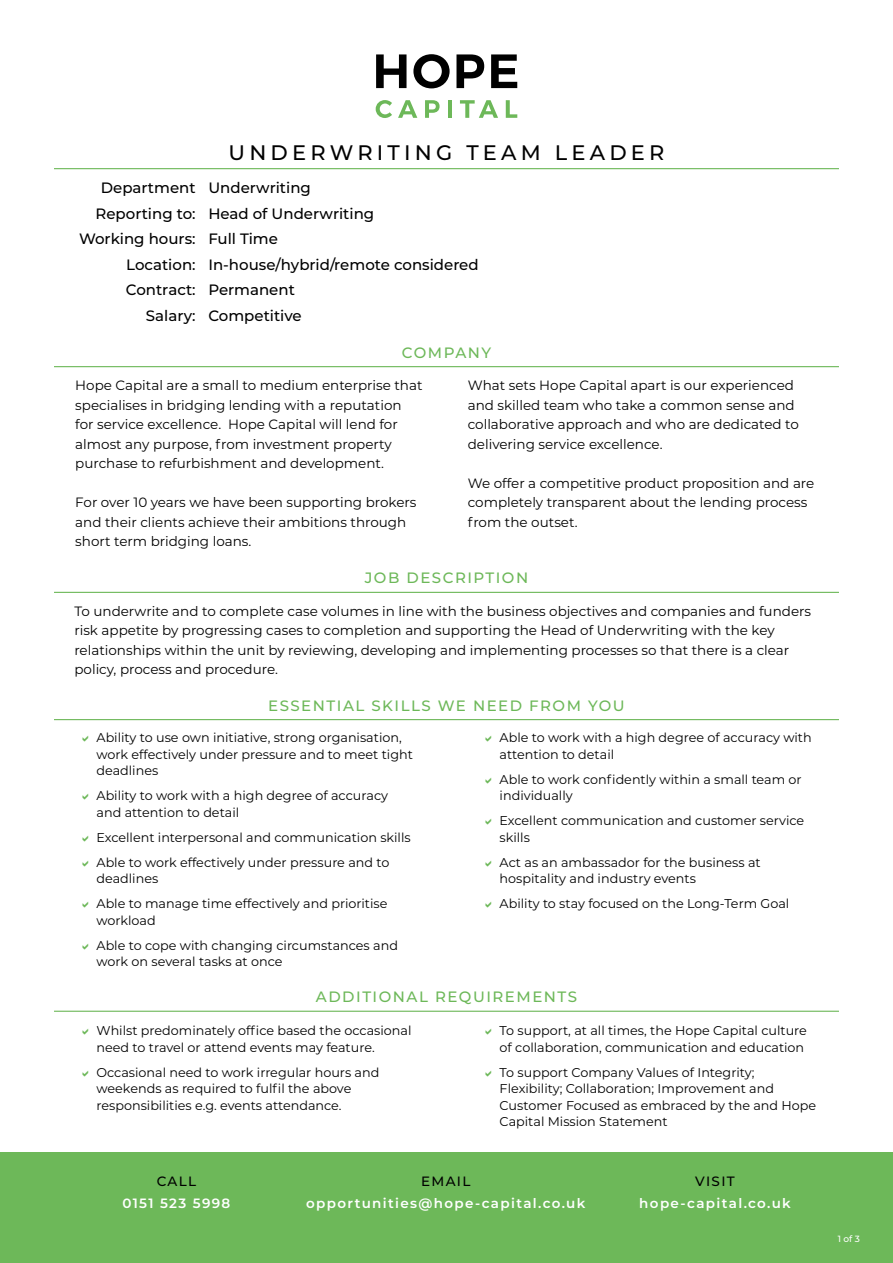
<style>
.page{position:relative;width:893px;height:1263px;background:#fff}
.page>*{position:absolute;margin:0;border:0;box-sizing:border-box;transform-origin:0 0}
.t1{font:500 21px "Montserrat";letter-spacing:.2em;color:#000}
.t2{font:500 15px/25.5px "Montserrat";color:#000}
.t3{font:500 15px "Montserrat";letter-spacing:.1em;color:#6db859}
.t4{font:13.5px/19.5px "Montserrat";color:#000}
.t5{font:600 13.5px "Montserrat";letter-spacing:.1em;color:#fff}
.t6{font:500 13.5px "Montserrat";letter-spacing:.1em;color:#000}
.t7{font:12.75px/16.5px "Montserrat";color:#000}
.t8{font:500 9px "Montserrat";color:#fff}
</style>
<div class="page">
<div style="left:0;top:1152px;width:893px;height:111px;background:#6db859"></div>
<svg style="left:376px;top:100px;width:16px;height:18px"></svg>
<svg style="left:398px;top:100px;width:19px;height:18px"></svg>
<svg style="left:425px;top:100px;width:15px;height:18px"></svg>
<hr style="left:448px;top:100px;width:4px;height:18px;background:#6db859">
<svg style="left:460px;top:100px;width:38px;height:18px"></svg>
<svg style="left:506px;top:100px;width:11px;height:18px"></svg>
<svg style="left:376px;top:54px;width:30px;height:34px"></svg>
<svg style="left:413px;top:54px;width:37px;height:34px"></svg>
<svg style="left:456px;top:54px;width:28px;height:34px"></svg>
<svg style="left:491px;top:54px;width:26px;height:34px"></svg>
<hr style="left:54px;top:1011px;width:785px;height:1px;background:#6db859">
<hr style="left:54px;top:592px;width:785px;height:1px;background:#6db859">
<hr style="left:54px;top:719px;width:785px;height:1px;background:#6db859">
<hr style="left:54px;top:366px;width:785px;height:1px;background:#6db859">
<hr style="left:54px;top:168px;width:785px;height:1px;background:#6db859">
<p class="t2" style="left:79px;top:174px;width:118px;text-align:right">Department<br>Reporting to:<br>Working hours:<br>Location:<br>Contract:<br>Salary:</p>
<h1 class="t1" style="left:229px;top:137px;width:437px">UNDERWRITING TEAM LEADER</h1>
<p class="t2" style="left:208px;top:174px;width:272px">Underwriting<br>Head of Underwriting<br>Full Time<br>In-house/hybrid/remote considered<br>Permanent<br>Competitive</p>
<p class="t3" style="left:402px;top:342px;width:91px">COMPANY</p>
<p class="t4" style="left:75px;top:375px;width:349px">Hope Capital are a small to medium enterprise that specialises in bridging lending with a reputation for service excellence. Hope Capital will lend for almost any purpose, from investment property purchase to refurbishment and development.</p>
<p class="t4" style="left:75px;top:492px;width:343px">For over 10 years we have been supporting brokers and their clients achieve their ambitions through short term bridging loans.</p>
<p class="t4" style="left:468px;top:375px;width:333px">What sets Hope Capital apart is our experienced and skilled team who take a common sense and collaborative approach and who are dedicated to delivering service excellence.</p>
<p class="t4" style="left:468px;top:473px;width:348px">We offer a competitive product proposition and are completely transparent about the lending process from the outset.</p>
<p class="t3" style="left:365px;top:567px;width:165px">JOB DESCRIPTION</p>
<p class="t4" style="left:74px;top:601px;width:738px">To underwrite and to complete case volumes in line with the business objectives and companies and funders risk appetite by progressing cases to completion and supporting the Head of Underwriting with the key relationships within the unit by reviewing, developing and implementing processes so that there is a clear policy, process and procedure.</p>
<p class="t3" style="left:268px;top:695px;width:358px">ESSENTIAL SKILLS WE NEED FROM YOU</p>
<p class="t7" style="left:97px;top:729px;width:318px">Ability to use own initiative, strong organisation, work effectively under pressure and to meet tight deadlines</p>
<p class="t7" style="left:97px;top:787px;width:293px">Ability to work with a high degree of accuracy and attention to detail</p>
<p class="t7" style="left:97px;top:824px;width:316px;line-height:25px">Excellent interpersonal and communication skills<br>Able to work effectively under pressure and to</p>
<p class="t7" style="left:97px;top:866px;width:292px;line-height:25px">deadlines<br>Able to manage time effectively and prioritise</p>
<p class="t7" style="left:97px;top:907px;width:303px;line-height:25px">workload<br>Able to cope with changing circumstances and</p>
<p class="t7" style="left:97px;top:953px;width:187px">work on several tasks at once</p>
<p class="t7" style="left:500px;top:729px;width:314px">Able to work with a high degree of accuracy with attention to detail</p>
<p class="t7" style="left:500px;top:771px;width:303px">Able to work confidently within a small team or individually</p>
<p class="t7" style="left:500px;top:812px;width:306px">Excellent communication and customer service skills</p>
<p class="t7" style="left:500px;top:854px;width:263px">Act as an ambassador for the business at hospitality and industry events</p>
<p class="t7" style="left:500px;top:895px;width:291px">Ability to stay focused on the Long-Term Goal</p>
<p class="t3" style="left:316px;top:986px;width:263px">ADDITIONAL REQUIREMENTS</p>
<p class="t7" style="left:97px;top:1022px;width:316px">Whilst predominately office based the occasional need to travel or attend events may feature.</p>
<p class="t7" style="left:97px;top:1063px;width:284px">Occasional need to work irregular hours and weekends as required to fulfil the above responsibilities e.g. events attendance.</p>
<p class="t7" style="left:500px;top:1022px;width:309px">To support, at all times, the Hope Capital culture of collaboration, communication and education</p>
<p class="t7" style="left:500px;top:1063px;width:318px">To support Company Values of Integrity; Flexibility; Collaboration; Improvement and Customer Focused as embraced by the and Hope Capital Mission Statement</p>
<p class="t6" style="left:157px;top:1172px;width:41px">CALL</p>
<p class="t5" style="left:122px;top:1193px;width:109px">0151 523 5998</p>
<p class="t6" style="left:421px;top:1172px;width:51px">EMAIL</p>
<p class="t5" style="left:306px;top:1193px;width:281px">opportunities@hope-capital.co.uk</p>
<p class="t6" style="left:695px;top:1172px;width:41px">VISIT</p>
<p class="t5" style="left:639px;top:1193px;width:153px">hope-capital.co.uk</p>
<p class="t8" style="left:838px;top:1233px;width:24px">1 of 3</p>
</div>
